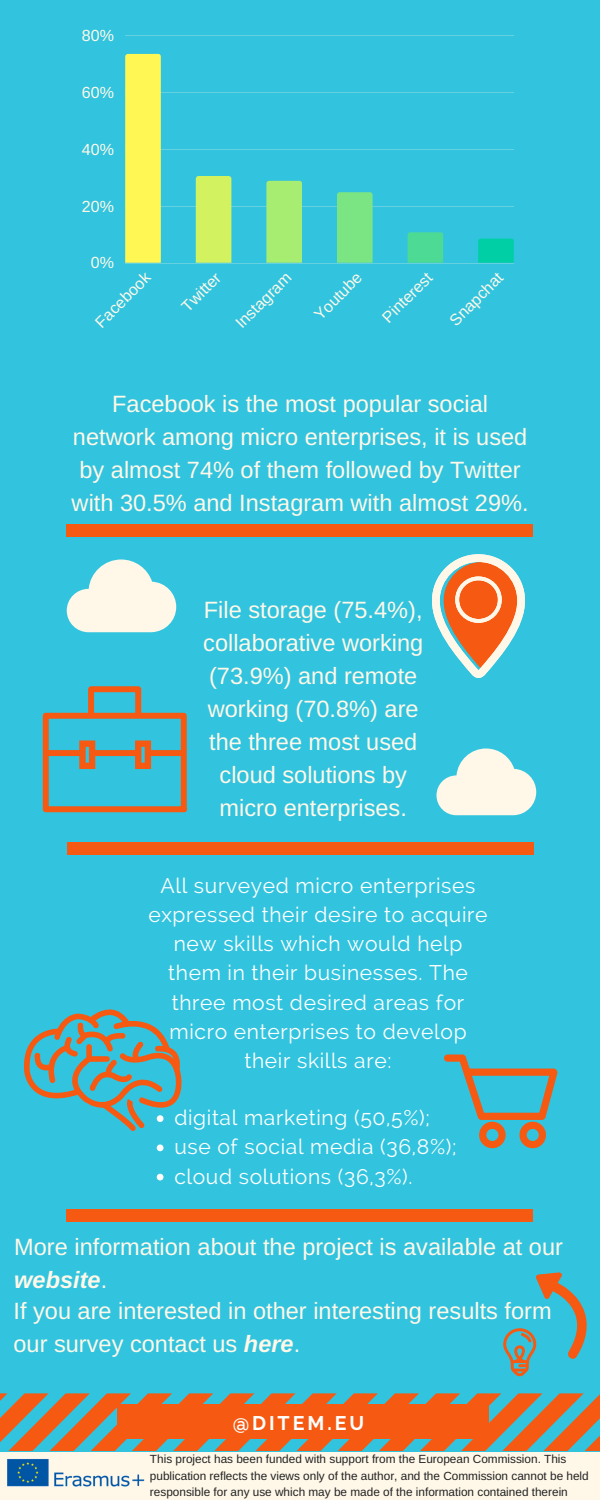
<style>
.page{position:relative;width:600px;height:1500px;background:#32c4de}
.page>*{position:absolute;margin:0;border:0;box-sizing:border-box;transform-origin:0 0}
.t1{font:23.6px/33px "Arimo";color:#fff8e9;text-align:center}
.t2{font:21.1px/29.2px "Raleway";letter-spacing:.03em;color:#fff;text-align:center}
.t3{font:700 19.7px "Raleway";letter-spacing:.15em;color:#fff}
.t4{font:16.1px "Arimo";color:#fff8e9}
.t5{font:11.8px/16.5px "Arimo";color:#222}
.s1{font-weight:700;font-style:italic}
</style>
<div class="page">
<hr style="left:125px;top:263px;width:389px;height:1px;background:#fff8e9">
<hr style="left:125px;top:206px;width:389px;height:1px;background:#fff8e9">
<hr style="left:125px;top:149px;width:389px;height:1px;background:#fff8e9">
<hr style="left:125px;top:92px;width:389px;height:1px;background:#fff8e9">
<hr style="left:125px;top:35px;width:389px;height:1px;background:#fff8e9">
<div style="left:125px;top:54px;width:36px;height:209px;background:#fff753"></div>
<div style="left:196px;top:176px;width:35px;height:87px;background:#d2f35f"></div>
<div style="left:266px;top:181px;width:36px;height:82px;background:#a6ed71"></div>
<div style="left:337px;top:192px;width:36px;height:71px;background:#7be483"></div>
<svg style="left:408px;top:232px;width:35px;height:31px"></svg>
<svg style="left:478px;top:239px;width:36px;height:24px"></svg>
<div style="left:67px;top:524px;width:466px;height:12px;background:#f55912"></div>
<div style="left:68px;top:843px;width:466px;height:12px;background:#f55912"></div>
<div style="left:67px;top:1209px;width:466px;height:13px;background:#f55912"></div>
<svg style="left:67px;top:560px;width:109px;height:72px"></svg>
<svg style="left:437px;top:748px;width:99px;height:67px"></svg>
<svg style="left:43px;top:686px;width:144px;height:126px"></svg>
<div style="left:92px;top:750px;width:48px;height:6px;background:#f55912"></div>
<div style="left:148px;top:750px;width:38px;height:6px;background:#f55912"></div>
<svg style="left:432px;top:554px;width:93px;height:124px"></svg>
<svg style="left:157px;top:1144px;width:6px;height:7px"></svg>
<svg style="left:157px;top:1174px;width:6px;height:6px"></svg>
<svg style="left:24px;top:1010px;width:157px;height:121px"></svg>
<svg style="left:444px;top:1054px;width:113px;height:94px"></svg>
<div style="left:0;top:1452px;width:600px;height:48px;background:#fff8e9"></div>
<img style="left:7px;top:1459px;width:138px;height:28px">
<svg style="left:0;top:1393px;width:600px;height:58px"></svg>
<div style="left:117px;top:1404px;width:372px;height:35px;background:#f55912"></div>
<svg style="left:503px;top:1272px;width:84px;height:104px"></svg>
<p class="t4" style="left:82px;top:26px;width:34px">80%</p>
<p class="t4" style="left:82px;top:83px;width:34px">60%</p>
<p class="t4" style="left:82px;top:140px;width:34px">40%</p>
<p class="t4" style="left:82px;top:197px;width:34px">20%</p>
<p class="t4" style="left:91px;top:253px;width:25px">0%</p>
<p class="t4" style="left:91px;top:318px;width:72px;rotate:-45deg">Facebook</p>
<p class="t4" style="left:178px;top:303px;width:50px;rotate:-45deg">Twitter</p>
<p class="t4" style="left:232px;top:319px;width:73px;rotate:-45deg">Instagram</p>
<p class="t4" style="left:311px;top:311px;width:61px;rotate:-45deg">Youtube</p>
<p class="t4" style="left:379px;top:313px;width:65px;rotate:-45deg">Pinterest</p>
<p class="t4" style="left:446px;top:316px;width:69px;rotate:-45deg">Snapchat</p>
<p class="t1" style="left:72px;top:387px;width:459px">Facebook is the most popular social network among micro enterprises, it is used by almost 74% of them followed by Twitter with 30.5% and Instagram with almost 29%.</p>
<p class="t1" style="left:203px;top:593px;width:222px">File storage (75.4%), collaborative working (73.9%) and remote working (70.8%) are the three most used cloud solutions by micro enterprises.</p>
<p class="t2" style="left:148px;top:870px;width:341px">All surveyed micro enterprises expressed their desire to acquire new skills which would help them in their businesses. The three most desired areas for micro enterprises to develop their skills are:</p>
<p class="t2" style="left:174px;top:1103px;width:284px;text-align:left">digital marketing (50,5%); use of social media (36,8%); cloud solutions (36,3%).</p>
<p class="t1" style="left:14px;top:1230px;width:550px;text-align:left">More information about the project is available at our <span class="s1">website</span>.</p>
<p class="t1" style="left:13px;top:1294px;width:540px;text-align:left">If you are interested in other interesting results form our survey contact us <span class="s1">here</span>.</p>
<p class="t3" style="left:233px;top:1411px;width:133px">@DITEM.EU</p>
<p class="t5" style="left:150px;top:1451px;width:440px">This project has been funded with support from the European Commission. This publication reflects the views only of the author, and the Commission cannot be held responsible for any use which may be made of the information contained therein</p>
</div>
